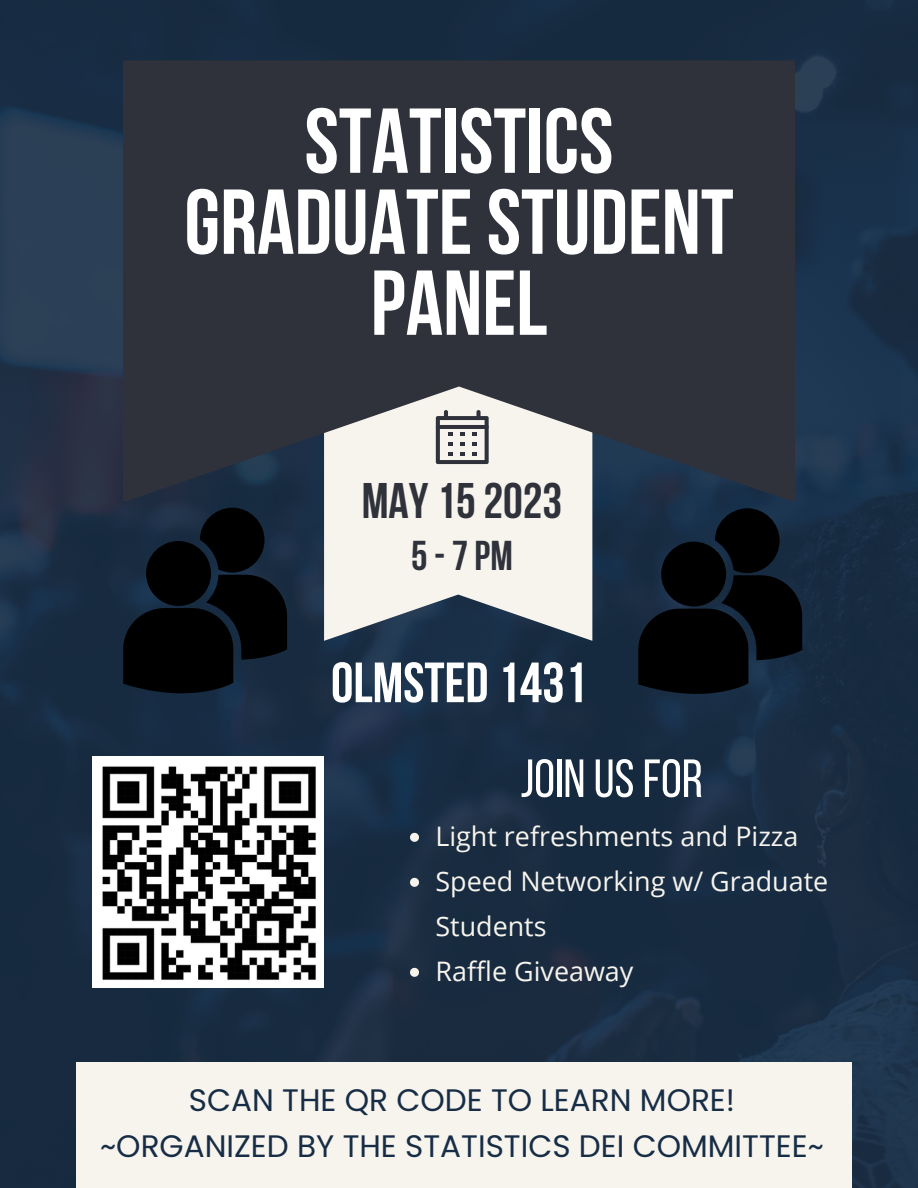
<style>
.page{position:relative;width:918px;height:1188px;background:#fff}
.page>*{position:absolute;margin:0;border:0;box-sizing:border-box;transform-origin:0 0}
.t1{font:700 91.95px/81px "Bebas Neue";color:#fff;text-align:center}
.t2{font:700 56.55px "Bebas Neue";color:#fff}
.t3{font:53.55px "Bebas Neue";color:#fff}
.t4{font:700 49.8px "Bebas Neue";color:#2f323a}
.t5{font:700 41.55px "Bebas Neue";color:#2f323a}
.t6{font:31.05px/46.5px "Poppins";color:#172d45;text-align:center}
.t7{font:26.85px/45px "Open Sans";color:#f7f4ee}
</style>
<div class="page">
<img style="left:0;top:0;width:918px;height:1188px">
<svg style="left:324px;top:501px;width:268px;height:140px;background:#d2d3d2"></svg>
<svg style="left:123px;top:60px;width:672px;height:441px;background:#3c4048"></svg>
<svg style="left:436px;top:410px;width:53px;height:54px;background:#a7a6a6"></svg>
<div style="left:76px;top:1062px;width:776px;height:126px;background:#f7f4ee"></div>
<img style="left:92px;top:756px;width:232px;height:232px">
<svg style="left:638px;top:508px;width:164px;height:186px;background:#09111a"></svg>
<svg style="left:123px;top:508px;width:164px;height:185px;background:#091019"></svg>
<svg style="left:410px;top:833px;width:9px;height:9px"></svg>
<svg style="left:410px;top:878px;width:9px;height:9px"></svg>
<svg style="left:410px;top:968px;width:9px;height:9px"></svg>
<h1 class="t1" style="left:184px;top:109px;width:551px">STATISTICS<br>GRADUATESTUDENT<br>PANEL</h1>
<h3 class="t4" style="left:362px;top:481px;width:202px">May152023</h3>
<h3 class="t5" style="left:411px;top:539px;width:103px">5-7PM</h3>
<h2 class="t2" style="left:331px;top:660px;width:257px">OLMSTED 1431</h2>
<h3 class="t3" style="left:521px;top:757px;width:184px">JOIN USFOR</h3>
<p class="t7" style="left:435px;top:813px;width:394px">Light refreshments and Pizza<br>Speed Networking w/ Graduate<br>Students<br>Raffle Giveaway</p>
<p class="t6" style="left:100px;top:1077px;width:725px">SCAN THE QR CODE TO LEARN MORE! ~ORGANIZED BY THE STATISTICS DEI COMMITTEE~</p>
</div>
